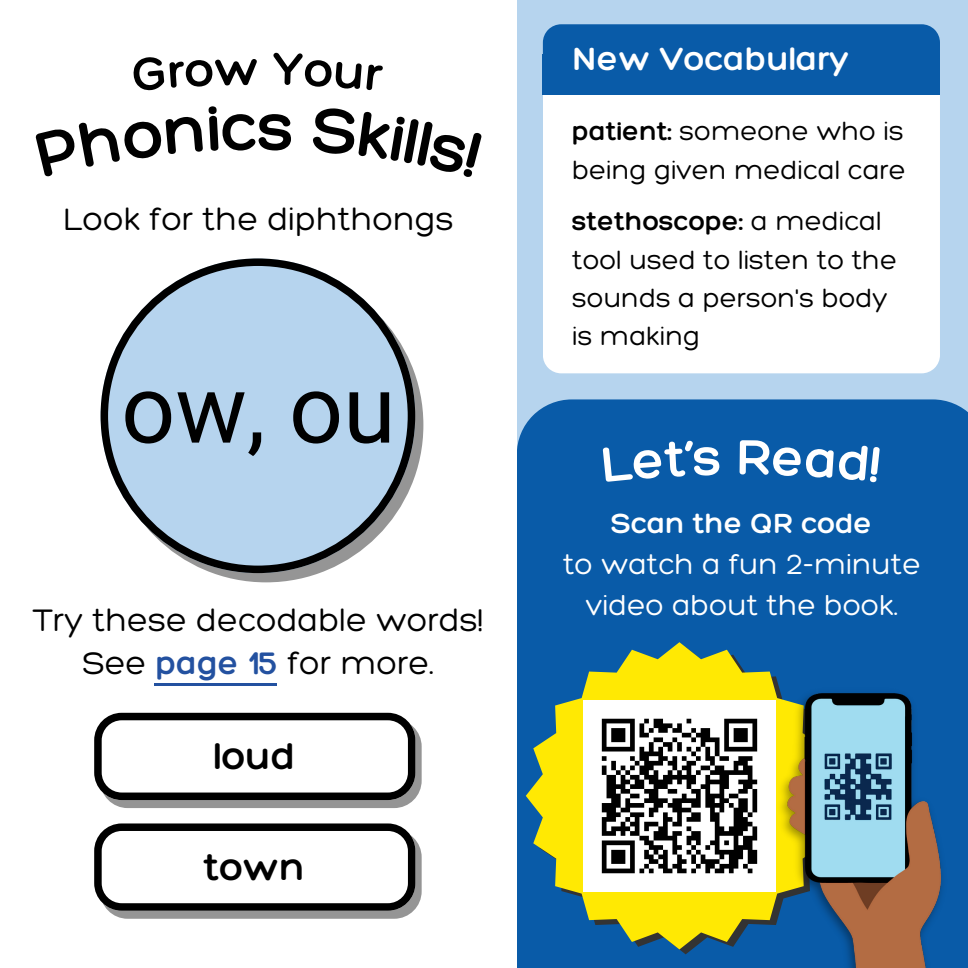
<style>
.page{position:relative;width:968px;height:968px;background:#fff}
.page>*{position:absolute;margin:0;border:0;box-sizing:border-box;transform-origin:0 0}
.t1{font:95px "Roboto";color:#000}
.t2{font:300 40px "Hero";color:#000}
.t3{font:300 35px "Hero";color:#fff}
.t4{font:300 33.75px/43.2px "Hero";color:#000;text-align:center}
.t5{font:300 30px/41.2px "Hero";color:#fff;text-align:center}
.t6{font:300 27.5px/38.2px "Hero";color:#000}
.t7{font:300 27.5px "Hero";color:#000}
.s1{color:#2351a0}
.s2{font-style:inherit}
</style>
<div class="page">
<div style="left:517px;top:0;width:451px;height:968px;background:#b6d4ee"></div>
<div style="left:543px;top:95px;width:396px;height:278px;background:#fff"></div>
<div style="left:100px;top:829px;width:321px;height:89px;background:#959595;border-radius:27px"></div>
<div style="left:100px;top:719px;width:321px;height:89px;background:#959595;border-radius:27px"></div>
<svg style="left:94px;top:823px;width:321px;height:87px;background:#cdcdcd"></svg>
<svg style="left:101px;top:258px;width:314px;height:315px"></svg>
<svg style="left:94px;top:712px;width:321px;height:88px;background:#cbcbcb"></svg>
<div style="left:543px;top:24px;width:396px;height:31px;background:#095ba8"></div>
<div style="left:543px;top:55px;width:397px;height:40px;background:#095ba8"></div>
<div style="left:517px;top:399px;width:451px;height:569px;background:#095ba8"></div>
<svg style="left:526px;top:642px;width:307px;height:307px;background:#8ea64d"></svg>
<img style="left:583px;top:700px;width:190px;height:191px">
<img style="left:773px;top:672px;width:177px;height:296px">
<hr style="left:154px;top:683px;width:123px;height:2px;background:#2351a0">
<div style="left:602px;top:440px;width:117px;height:42px;background:#095ba8"></div>
<div style="left:739px;top:440px;width:141px;height:42px;background:#095ba8"></div>
<p class="t4" style="left:63px;top:197px;width:392px">Look for the diphthongs</p>
<p class="t1" style="left:121px;top:354px;width:276px">ow, ou</p>
<p class="t4" style="left:33px;top:597px;width:452px">Try these decodable words!<br>See <span class="s1">page 15</span> for more.</p>
<p class="t2" style="left:214px;top:731px;width:84px">loud</p>
<p class="t2" style="left:204px;top:842px;width:103px">town</p>
<h2 class="t3" style="left:573px;top:37px;width:278px">New Vocabulary</h2>
<p class="t6" style="left:572px;top:111px;width:333px"><span class="s2">patient:</span> someone who is</p>
<p class="t6" style="left:572px;top:150px;width:335px">being given medical care</p>
<p class="t7" style="left:572px;top:204px;width:311px">stethoscope: <span class="s2">a medical</span></p>
<p class="t6" style="left:572px;top:240px;width:326px">tool used to listen to the sounds a person's body is making</p>
<p class="t5" style="left:563px;top:501px;width:359px"><span class="s2">Scan the QR code<br></span>to watch a fun 2-minute video about the book.</p>
</div>
